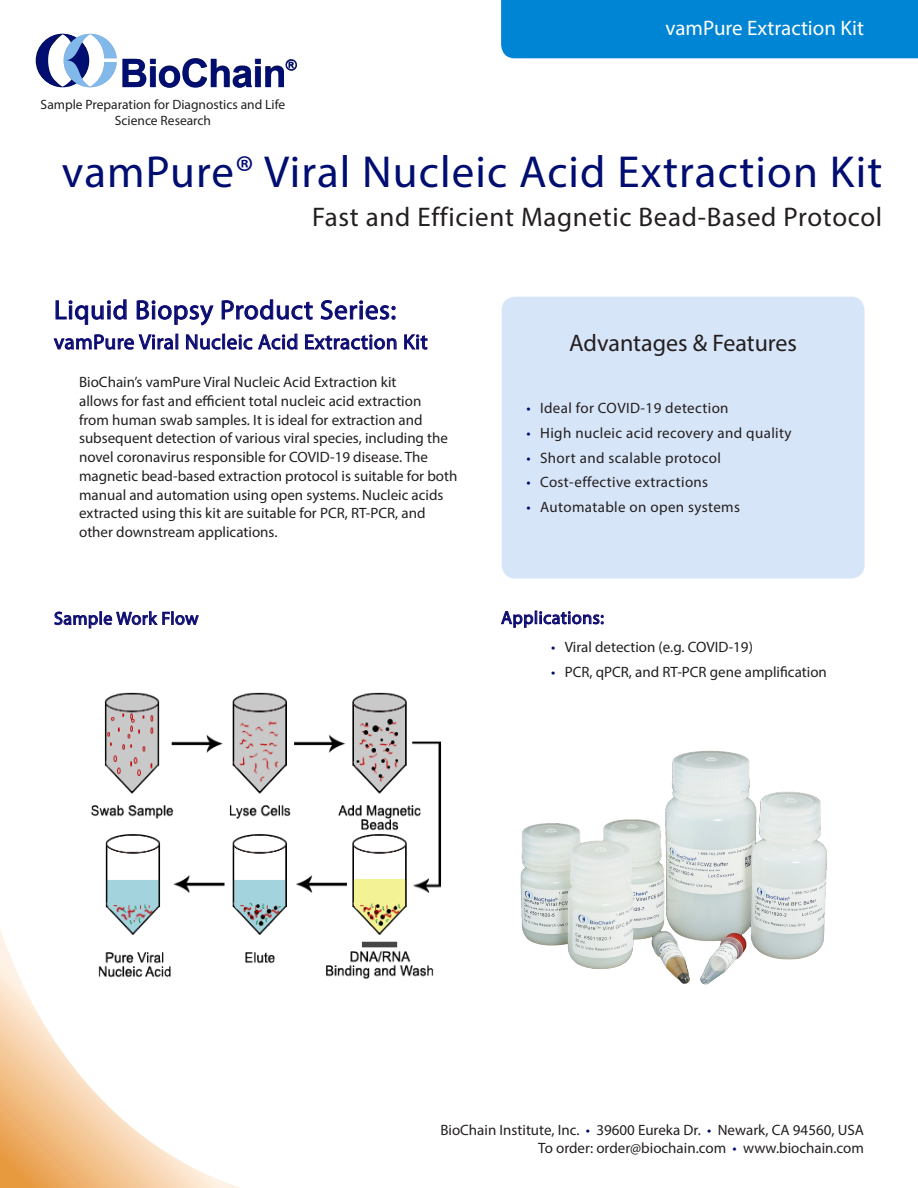
<style>
.page{position:relative;width:918px;height:1188px;background:#fff}
.page>*{position:absolute;margin:0;border:0;box-sizing:border-box;transform-origin:0 0}
.Doc_Title{font:45px "Myriad Pro";letter-spacing:.025em;color:#000d71}
.t1{font:700 39.3px "Arial";letter-spacing:-.02em;color:#0d153c}
.Doc_Title-2{font:27px "Myriad Pro";letter-spacing:.025em;color:#231f20}
.Headline{font:27px "Myriad Pro";letter-spacing:.025em;color:#000d71}
.Key_Features_Headlin{font:24px "Myriad Pro";color:#231f20}
.Headline-2{font:21px "Myriad Pro";letter-spacing:.025em;color:#000d71}
.Product_Tab_Headline{font:21px "Myriad Pro";color:#fff}
.Headline-3{font:18px "Myriad Pro";letter-spacing:.025em;color:#000f71}
.Body_Text{font:15px/18.8px "Myriad Pro";color:#231f20}
.Body_Text-2{font:15px "Myriad Pro";letter-spacing:.025em;color:#231f20}
.t2{font:700 14.85px "Arial";color:#0d153c}
.t3{font:13.5px/16.2px "Myriad Pro";color:#231f20;text-align:center}
.s1{color:#000d71}
</style>
<div class="page">
<div style="left:502px;top:297px;width:363px;height:282px;background:#d7e5f8;border-radius:14px"></div>
<div style="left:501px;top:0;width:417px;height:58px;background:#0084d4"></div>
<svg style="left:0;top:930px;width:240px;height:258px"></svg>
<svg style="left:501px;top:610px;width:103px;height:18px"></svg>
<svg style="left:53px;top:299px;width:344px;height:51px"></svg>
<svg style="left:404px;top:334px;width:24px;height:16px"></svg>
<svg style="left:36px;top:34px;width:261px;height:54px"></svg>
<img style="left:88px;top:692px;width:353px;height:290px">
<svg style="left:54px;top:611px;width:145px;height:18px"></svg>
<img style="left:520px;top:750px;width:307px;height:235px">
<p class="t1" style="left:120px;top:47px;width:168px">BioChain</p>
<p class="t2" style="left:286px;top:55px;width:12px">®</p>
<p class="t3" style="left:41px;top:96px;width:246px">Sample Preparation for Diagnostics and Life<br>Science Research</p>
<p class="Product_Tab_Headline" style="left:665px;top:15px;width:200px">vamPure Extraction Kit</p>
<p class="Doc_Title" style="left:62px;top:144px;width:822px">vamPure® Viral Nucleic Acid Extraction Kit</p>
<p class="Doc_Title-2" style="left:312px;top:200px;width:572px">Fast and Efficient Magnetic Bead-Based Protocol</p>
<p class="Headline" style="left:54px;top:293px;width:344px">Liquid Biopsy Product Series:</p>
<p class="Headline-2" style="left:54px;top:329px;width:375px">vamPure Viral Nucleic Acid Extraction Kit</p>
<p class="Body_Text" style="left:79px;top:372px;width:380px">BioChain’s vamPure Viral Nucleic Acid Extraction kit<br>allows for fast and efficient total nucleic acid extraction<br>from human swab samples. It is ideal for extraction and subsequent detection of various viral species, including the novel coronavirus responsible for COVID-19 disease. The magnetic bead-based extraction protocol is suitable for both manual and automation using open systems. Nucleic acids extracted using this kit are suitable for PCR, RT-PCR, and other downstream applications.</p>
<p class="Headline-3" style="left:54px;top:607px;width:146px">Sample Work Flow</p>
<p class="Key_Features_Headlin" style="left:569px;top:328px;width:230px">Advantages &amp; Features</p>
<p class="Body_Text-2" style="left:527px;top:399px;width:204px"><span class="s1">•</span> Ideal for COVID-19 detection</p>
<p class="Body_Text-2" style="left:527px;top:423px;width:267px"><span class="s1">•</span> High nucleic acid recovery and quality</p>
<p class="Body_Text-2" style="left:527px;top:448px;width:196px"><span class="s1">•</span> Short and scalable protocol</p>
<p class="Body_Text-2" style="left:527px;top:473px;width:183px"><span class="s1">•</span> Cost-effective extractions</p>
<p class="Body_Text-2" style="left:527px;top:498px;width:215px"><span class="s1">•</span> Automatable on open systems</p>
<p class="Headline-3" style="left:501px;top:607px;width:104px">Applications:</p>
<p class="Body_Text" style="left:551px;top:638px;width:203px"><span class="s1">•</span> Viral detection (e.g. COVID-19)</p>
<p class="Body_Text" style="left:551px;top:663px;width:277px"><span class="s1">•</span> PCR, qPCR, and RT-PCR gene amplification</p>
<p class="Body_Text" style="left:440px;top:1120px;width:425px">BioChain Institute, Inc. <span class="s1">•</span> 39600 Eureka Dr. <span class="s1">•</span> Newark, CA 94560, USA</p>
<p class="Body_Text" style="left:538px;top:1138px;width:327px">To order: order@biochain.com <span class="s1">•</span> www.biochain.com</p>
</div>
